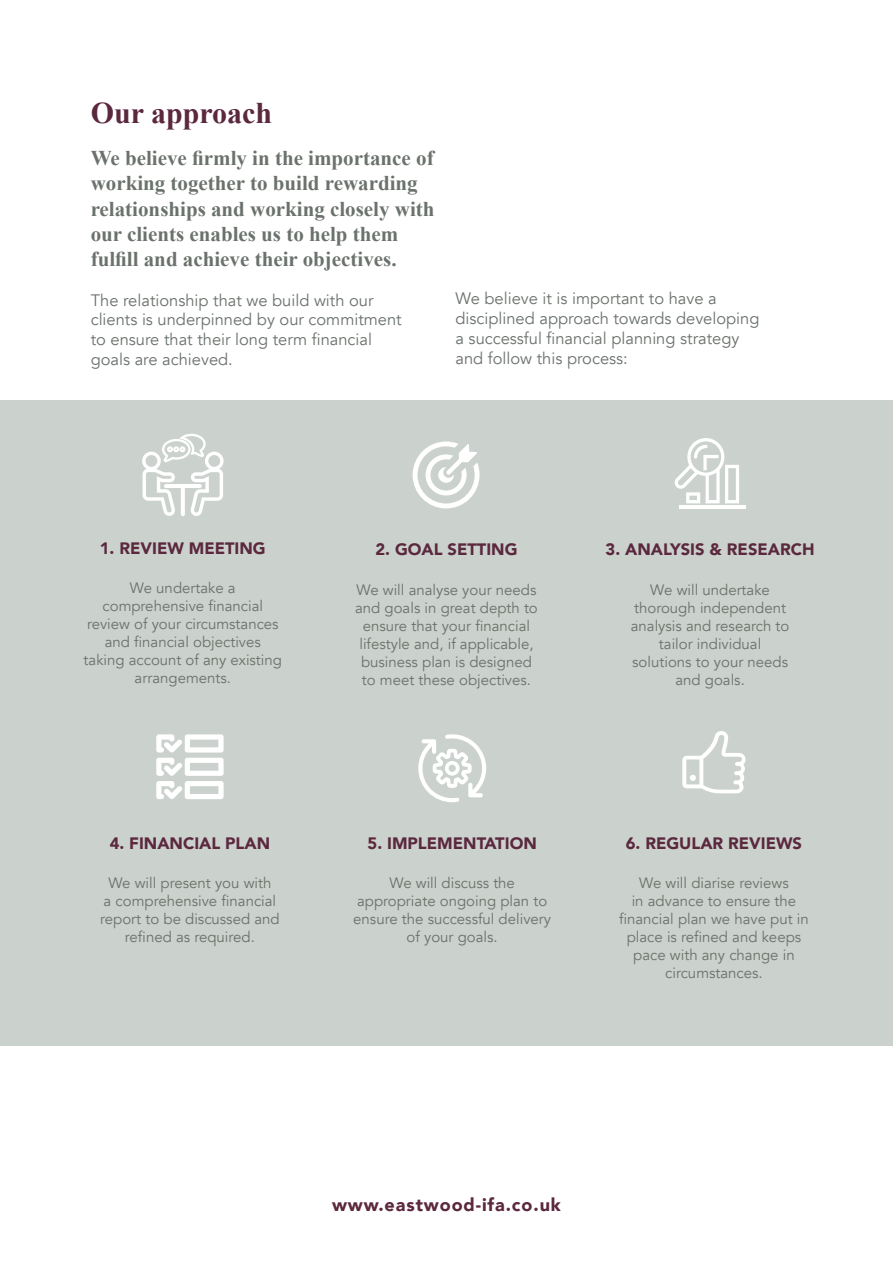
<style>
.page{position:relative;width:893px;height:1263px;background:#fff}
.page>*{position:absolute;margin:0;border:0;box-sizing:border-box;transform-origin:0 0}
.t1{font:700 30px "Times New Roman";color:#5b283e}
.t2{font:700 21px/25.2px "Times New Roman";color:#6b726c}
.t3{font:900 18px "Avenir";letter-spacing:.05em;color:#5b283e}
.t4{font:16.5px/19.8px "Avenir";color:#6b726c}
.t5{font:900 16.5px "Avenir";color:#5b283e}
.t6{font:15px/18px "Avenir";color:#6b726c;text-align:center}
</style>
<div class="page">
<div style="left:0;top:401px;width:893px;height:645px;background:#cbd2cd"></div>
<svg style="left:142px;top:434px;width:82px;height:82px"></svg>
<svg style="left:413px;top:441px;width:67px;height:67px"></svg>
<hr style="left:679px;top:506px;width:67px;height:3px;background:#fff">
<svg style="left:674px;top:438px;width:65px;height:65px"></svg>
<svg style="left:156px;top:734px;width:68px;height:18px"></svg>
<svg style="left:156px;top:758px;width:68px;height:41px"></svg>
<svg style="left:418px;top:734px;width:68px;height:68px"></svg>
<svg style="left:682px;top:731px;width:64px;height:62px"></svg>
<h1 class="t1" style="left:91px;top:96px;width:183px">Our approach</h1>
<h2 class="t2" style="left:91px;top:145px;width:345px">We believe firmly in the importance of working together to build rewarding relationships and working closely with our clients enables us to help them fulfill and achieve their objectives.</h2>
<p class="t4" style="left:91px;top:290px;width:313px">The relationship that we build with our clients is underpinned by our commitment to ensure that their long term financial goals are achieved.</p>
<p class="t4" style="left:455px;top:289px;width:306px">We believe it is important to have a disciplined approach towards developing a successful financial planning strategy and follow this process:</p>
<p class="t5" style="left:100px;top:534px;width:167px">1. REVIEW MEETING</p>
<p class="t6" style="left:84px;top:579px;width:200px">We undertake a comprehensive financial review of your circumstances and financial objectives taking account of any existing arrangements.</p>
<p class="t5" style="left:110px;top:829px;width:162px">4. FINANCIAL PLAN</p>
<p class="t6" style="left:100px;top:874px;width:181px">We will present you with<br>a comprehensive financial report to be discussed and refined as required.</p>
<p class="t5" style="left:375px;top:535px;width:144px">2. GOAL SETTING</p>
<p class="t6" style="left:355px;top:581px;width:184px">We will analyse your needs and goals in great depth to ensure that your financial lifestyle and, if applicable, business plan is designed to meet these objectives.</p>
<p class="t5" style="left:606px;top:535px;width:210px">3. ANALYSIS &amp; RESEARCH</p>
<p class="t6" style="left:631px;top:581px;width:160px">We will undertake thorough independent analysis and research to tailor individual solutions to your needs and goals.</p>
<p class="t5" style="left:368px;top:829px;width:171px">5. IMPLEMENTATION</p>
<p class="t6" style="left:353px;top:874px;width:199px">We will discuss the appropriate ongoing plan to ensure the successful delivery of your goals.</p>
<p class="t5" style="left:626px;top:829px;width:178px">6. REGULAR REVIEWS</p>
<p class="t6" style="left:619px;top:874px;width:191px">We will diarise reviews<br>in advance to ensure the financial plan we have put in place is refined and keeps pace with any change in circumstances.</p>
<p class="t3" style="left:332px;top:1189px;width:230px">www.eastwood-ifa.co.uk</p>
</div>
